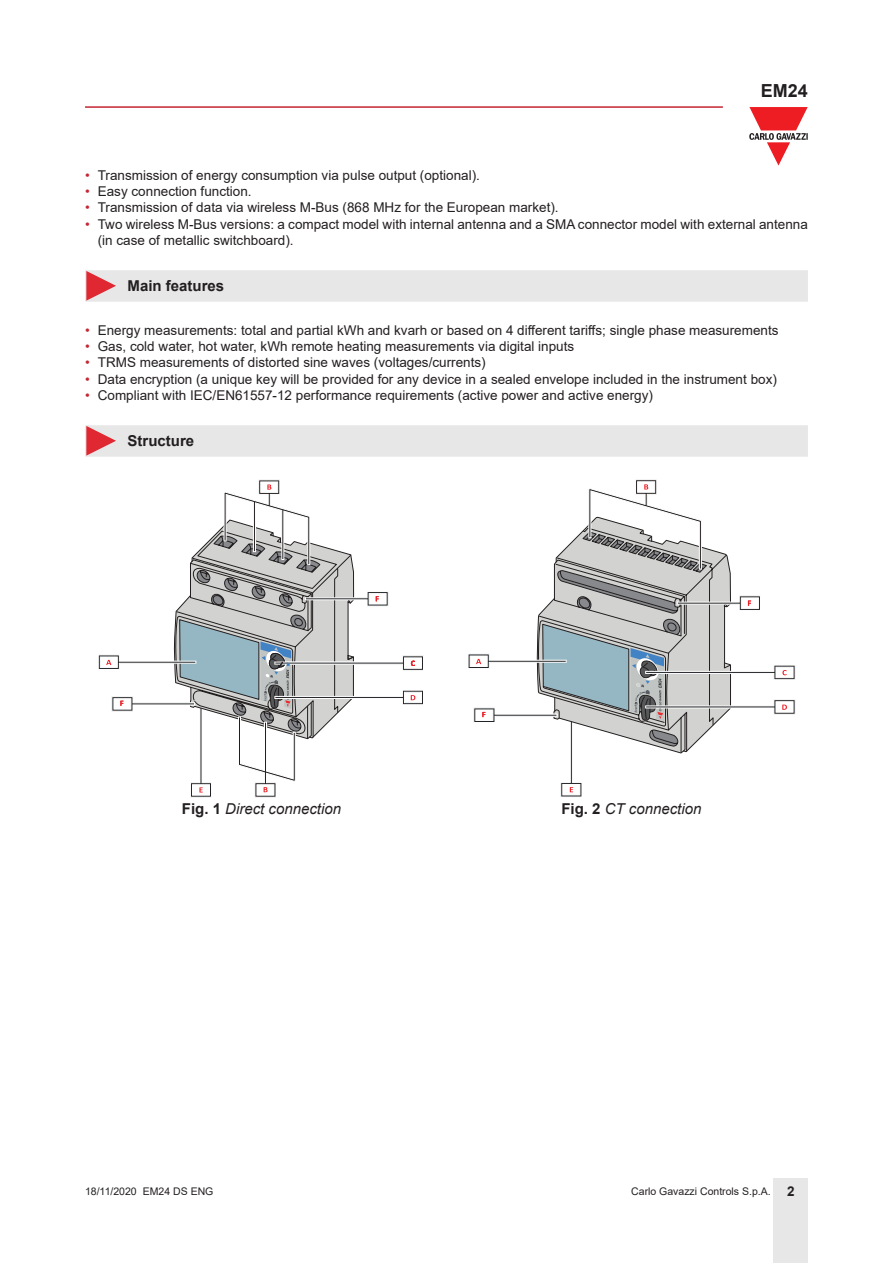
<style>
.page{position:relative;width:893px;height:1263px;background:#fff}
.page>*{position:absolute;margin:0;border:0;box-sizing:border-box;transform-origin:0 0}
.t1{font:700 18px "Arial";color:#231f20}
.t2{font:italic 15px "Arial";color:#231f20}
.Titolo03{font:700 15px "Arial";color:#231f20}
.t3{font:13.5px/16.2px "Arial";color:#231f20}
.t4{font:10.5px "Arial";color:#231f20}
.s1{color:#c42633}
.s2{font-weight:700;font-style:normal}
.s3{font-weight:700;font-size:13.5px}
</style>
<div class="page">
<hr style="left:85px;top:106px;width:638px;height:2px;background:#c42633">
<div style="left:774px;top:1178px;width:34px;height:85px;background:#e7e7e8"></div>
<svg style="left:749px;top:107px;width:59px;height:59px"></svg>
<div style="left:85px;top:270px;width:723px;height:32px;background:#e7e7e8"></div>
<div style="left:85px;top:425px;width:723px;height:32px;background:#e7e7e8"></div>
<svg style="left:98px;top:480px;width:325px;height:318px"></svg>
<svg style="left:468px;top:479px;width:328px;height:318px"></svg>
<h1 class="t1" style="left:761px;top:78px;width:49px">EM24</h1>
<p class="t3" style="left:85px;top:167px;width:396px"><span class="s1">•</span> Transmission of energy consumption via pulse output (optional).</p>
<p class="t3" style="left:85px;top:183px;width:168px"><span class="s1">•</span> Easy connection function.</p>
<p class="t3" style="left:85px;top:199px;width:475px"><span class="s1">•</span> Transmission of data via wireless M-Bus (868 MHz for the European market).</p>
<p class="t3" style="left:98px;top:216px;width:712px;text-indent:-13px"><span class="s1">•</span> Two wireless M-Bus versions: a compact model with internal antenna and a SMA connector model with external antenna (in case of metallic switchboard).</p>
<p class="Titolo03" style="left:128px;top:276px;width:98px">Main features</p>
<p class="t3" style="left:85px;top:322px;width:695px"><span class="s1">•</span> Energy measurements: total and partial kWh and kvarh or based on 4 different tariffs; single phase measurements</p>
<p class="t3" style="left:85px;top:338px;width:491px"><span class="s1">•</span> Gas, cold water, hot water, kWh remote heating measurements via digital inputs</p>
<p class="t3" style="left:85px;top:354px;width:402px"><span class="s1">•</span> TRMS measurements of distorted sine waves (voltages/currents)</p>
<p class="t3" style="left:85px;top:371px;width:693px"><span class="s1">•</span> Data encryption (a unique key will be provided for any device in a sealed envelope included in the instrument box)</p>
<p class="t3" style="left:85px;top:387px;width:569px"><span class="s1">•</span> Compliant with IEC/EN61557-12 performance requirements (active power and active energy)</p>
<p class="Titolo03" style="left:128px;top:431px;width:68px">Structure</p>
<p class="t2" style="left:182px;top:799px;width:161px"><span class="s2">Fig. 1</span> Direct connection</p>
<p class="t2" style="left:561px;top:799px;width:142px"><span class="s2">Fig. 2</span> CT connection</p>
<p class="t4" style="left:85px;top:1183px;width:130px">18/11/2020 EM24 DS ENG</p>
<p class="t4" style="left:631px;top:1183px;width:165px">Carlo Gavazzi Controls S.p.A. <span class="s3">2</span></p>
</div>
